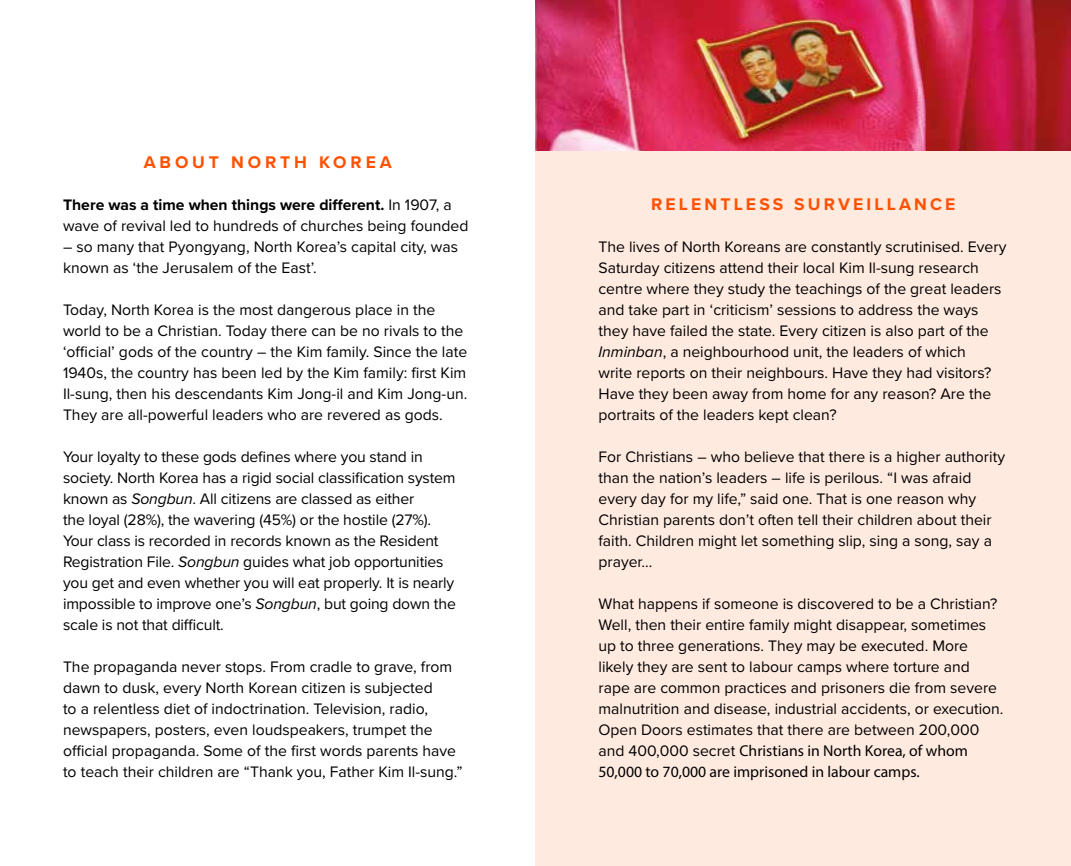
<style>
.page{position:relative;width:1071px;height:866px;background:#fff}
.page>*{position:absolute;margin:0;border:0;box-sizing:border-box;transform-origin:0 0}
.t1{font:700 17.5px "Proxima Nova";letter-spacing:.18em;color:#ff5100}
.t2{font:700 17.5px "Proxima Nova";letter-spacing:.22em;color:#ff5100}
.t3{font:15.75px/21px "Proxima Nova";color:#000}
.t4{font:15.75px/21px "Myriad Pro";color:#000}
.s1{font-weight:700}
.s2{font-style:italic}
.s3{font-family:"Proxima Nova"}
</style>
<div class="page">
<div style="left:536px;top:135px;width:535px;height:731px;background:#ffeae0"></div>
<img style="left:536px;top:0;width:535px;height:151px">
<p class="t2" style="left:144px;top:149px;width:249px">ABOUT NORTH KOREA</p>
<p class="t3" style="left:63px;top:194px;width:407px"><span class="s1">There was a time when things were different.</span> In 1907, a wave of revival led to hundreds of churches being founded</p>
<p class="t3" style="left:63px;top:236px;width:397px">– so many that Pyongyang, North Korea’s capital city, was known as ‘the Jerusalem of the East’.</p>
<p class="t3" style="left:63px;top:299px;width:406px">Today, North Korea is the most dangerous place in the world to be a Christian. Today there can be no rivals to the ‘official’ gods of the country – the Kim family. Since the late 1940s, the country has been led by the Kim family: first Kim Il-sung, then his descendants Kim Jong-il and Kim Jong-un.<br>They are all-powerful leaders who are revered as gods.</p>
<p class="t3" style="left:63px;top:446px;width:394px">Your loyalty to these gods defines where you stand in society. North Korea has a rigid social classification system known as <span class="s2">Songbun</span>. All citizens are classed as either<br>the loyal (28%), the wavering (45%) or the hostile (27%).<br>Your class is recorded in records known as the Resident Registration File. <span class="s2">Songbun</span> guides what job opportunities you get and even whether you will eat properly. It is nearly impossible to improve one’s <span class="s2">Songbun</span>, but going down the scale is not that difficult.</p>
<p class="t3" style="left:63px;top:655px;width:401px">The propaganda never stops. From cradle to grave, from dawn to dusk, every North Korean citizen is subjected<br>to a relentless diet of indoctrination. Television, radio, newspapers, posters, even loudspeakers, trumpet the official propaganda. Some of the first words parents have to teach their children are “Thank you, Father Kim Il-sung.”</p>
<p class="t1" style="left:651px;top:191px;width:306px">RELENTLESS SURVEILLANCE</p>
<p class="t3" style="left:599px;top:236px;width:409px">The lives of North Koreans are constantly scrutinised. Every Saturday citizens attend their local Kim Il-sung research centre where they study the teachings of the great leaders and take part in ‘criticism’ sessions to address the ways they have failed the state. Every citizen is also part of the <span class="s2">Inminban</span>, a neighbourhood unit, the leaders of which<br>write reports on their neighbours. Have they had visitors?<br>Have they been away from home for any reason? Are the portraits of the leaders kept clean?</p>
<p class="t3" style="left:599px;top:446px;width:408px">For Christians – who believe that there is a higher authority than the nation’s leaders – life is perilous. “I was afraid every day for my life,” said one. That is one reason why Christian parents don’t often tell their children about their faith. Children might let something slip, sing a song, say a prayer...</p>
<p class="t3" style="left:599px;top:593px;width:407px">What happens if someone is discovered to be a Christian?<br>Well, then their entire family might disappear, sometimes up to three generations. They may be executed. More likely they are sent to labour camps where torture and rape are common practices and prisoners die from severe malnutrition and disease, industrial accidents, or execution.<br>Open Doors estimates that there are between 200,000</p>
<p class="t4" style="left:599px;top:740px;width:371px"><span class="s3">and 400,000 secret</span> Christians in North Korea, of whom<br>50,000 to 70,000 are imprisoned in labour camps.</p>
</div>
